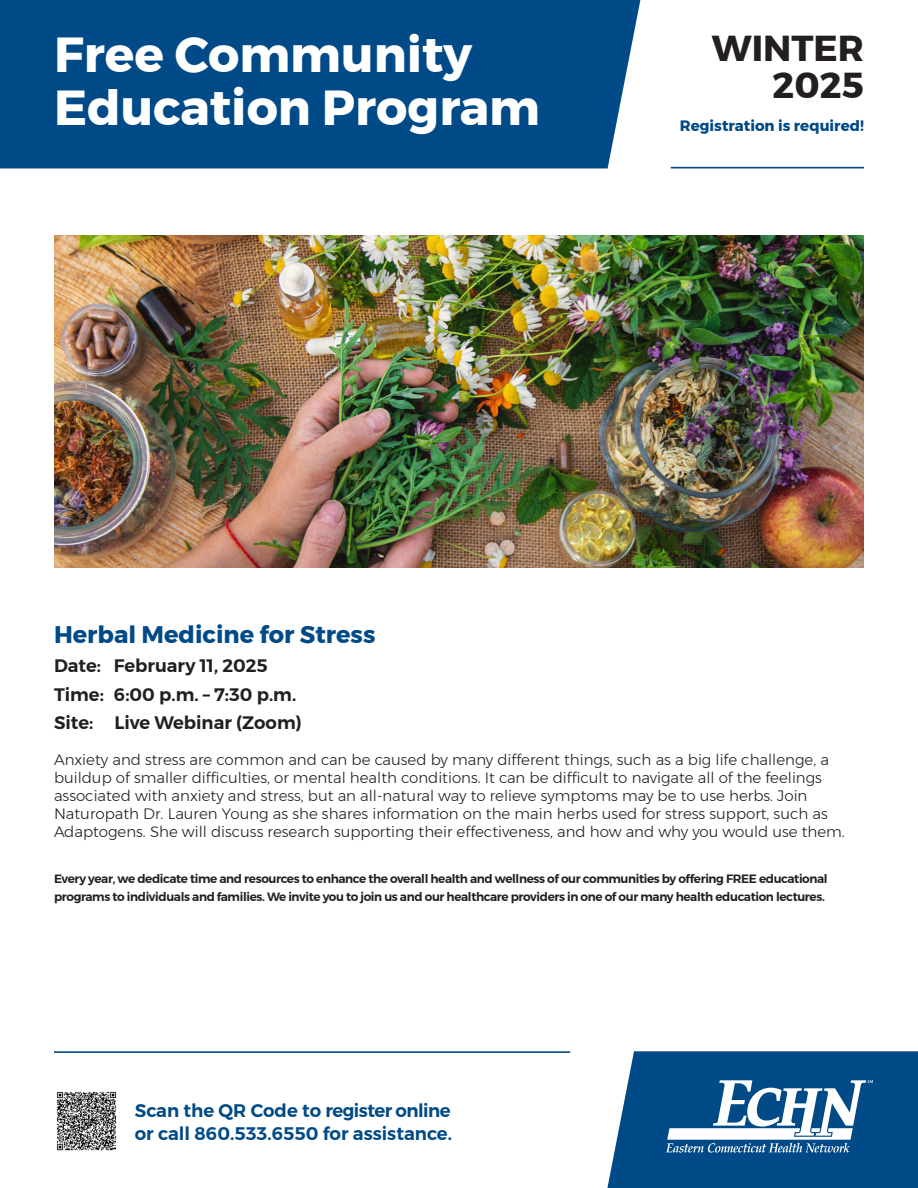
<style>
.page{position:relative;width:918px;height:1188px;background:#fff}
.page>*{position:absolute;margin:0;border:0;box-sizing:border-box;transform-origin:0 0}
.t1{font:700 49.05px/52.5px "Montserrat";color:#fff}
.t2{font:700 36px "Montserrat";color:#231f20}
.t3{font:700 24px "Montserrat";color:#004b87}
.t4{font:600 18.15px/23.5px "Montserrat";color:#004a87}
.t5{font:600 18px "Montserrat";color:#231f20}
.t6{font:300 15px/18px "Montserrat";color:#231f20}
.t7{font:700 15px "Montserrat";color:#004a87}
.t8{font:600 12px/18px "Montserrat";letter-spacing:-.03em;color:#231f20}
</style>
<div class="page">
<div style="left:0;top:0;width:640px;height:168px;background:#004b87"></div>
<hr style="left:671px;top:167px;width:193px;height:1px;background:#004a87">
<svg style="left:607px;top:1051px;width:311px;height:137px;background:#2b699b"></svg>
<hr style="left:54px;top:1051px;width:516px;height:2px;background:#004a87">
<img style="left:54px;top:235px;width:810px;height:333px">
<img style="left:56px;top:1091px;width:61px;height:60px">
<p class="t1" style="left:54px;top:29px;width:487px">Free Community<br>Education Program</p>
<p class="t2" style="left:712px;top:19px;width:154px">WINTER</p>
<p class="t2" style="left:773px;top:56px;width:93px">2025</p>
<p class="t7" style="left:680px;top:113px;width:186px">Registration is required!</p>
<p class="t3" style="left:54px;top:615px;width:323px">Herbal Medicine for Stress</p>
<p class="t5" style="left:54px;top:651px;width:215px">Date: February 11, 2025</p>
<p class="t5" style="left:54px;top:680px;width:244px">Time: 6:00 p.m. – 7:30 p.m.</p>
<p class="t5" style="left:54px;top:709px;width:249px">Site: Live Webinar (Zoom)</p>
<p class="t6" style="left:54px;top:751px;width:792px">Anxiety and stress are common and can be caused by many different things, such as a big life challenge, a buildup of smaller difficulties, or mental health conditions. It can be difficult to navigate all of the feelings associated with anxiety and stress, but an all-natural way to relieve symptoms may be to use herbs. Join Naturopath Dr. Lauren Young as she shares information on the main herbs used for stress support, such as Adaptogens. She will discuss research supporting their effectiveness, and how and why you would use them.</p>
<p class="t8" style="left:54px;top:869px;width:775px">Every year, we dedicate time and resources to enhance the overall health and wellness of our communities by offering FREE educational programs to individuals and families. We invite you to join us and our healthcare providers in one of our many health education lectures.</p>
<p class="t4" style="left:135px;top:1098px;width:319px">Scan the QR Code to register online or call 860.533.6550 for assistance.</p>
</div>
